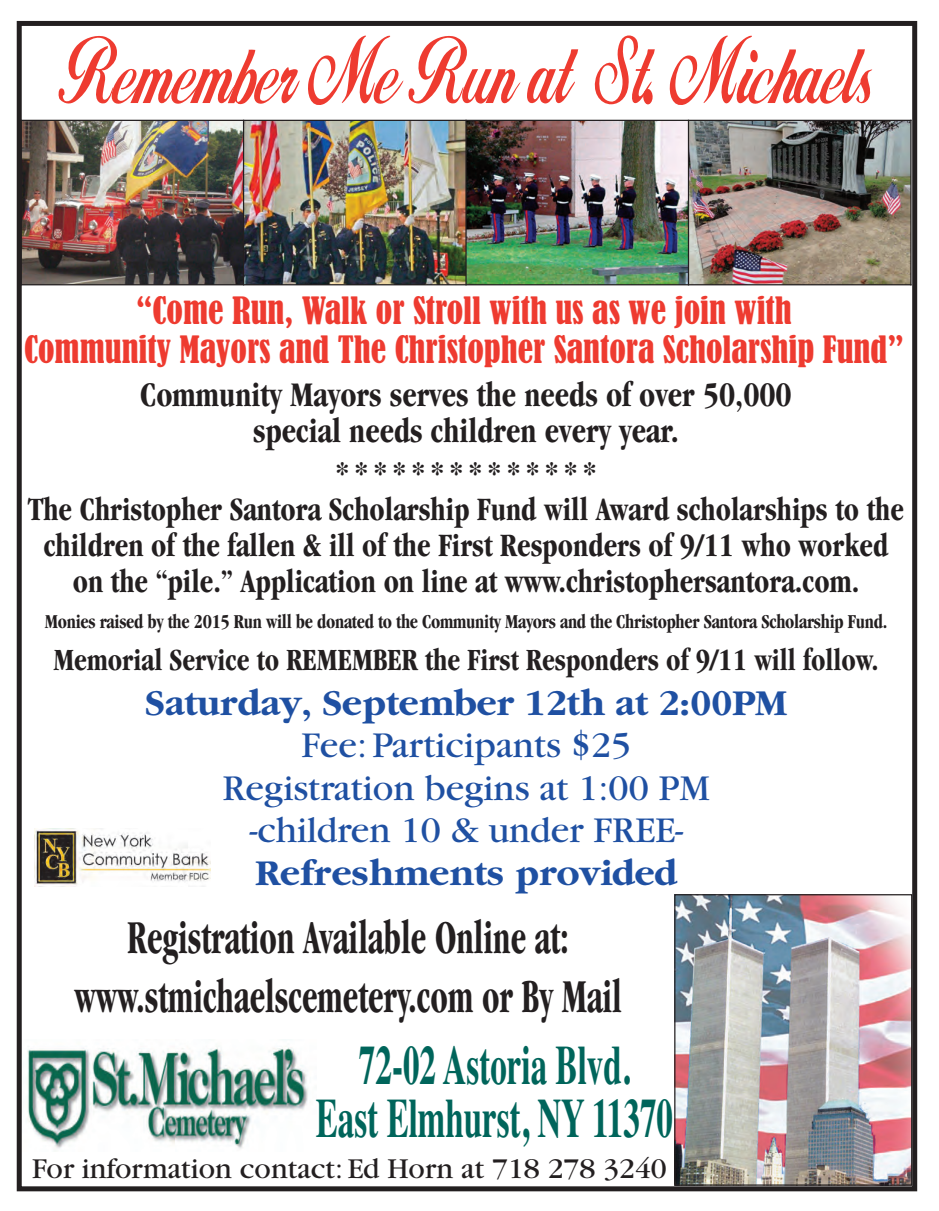
<style>
.page{position:relative;width:939px;height:1211px;background:#fff}
.page>*{position:absolute;margin:0;border:0;box-sizing:border-box;transform-origin:0 0}
.t1{font:96.62px "Alison";color:#ee3b30;scale:.61 1}
.t2{font:700 55.25px/52.5px "Times";color:#00655b;text-align:center;scale:.6 1}
.t3{font:700 condensed 48.75px/58.5px "Garamond";color:#231f20;text-align:center;scale:.72 1}
.t4{font:37.88px/42.5px "Garamond";color:#1f50a2;text-align:center}
.t5{font:700 37.88px "Garamond";color:#1554a5}
.t6{font:37.88px "Garamond";color:#1554a5}
.t7{font:700 condensed 35.75px/35.8px "Garamond";color:#231f20;text-align:center;scale:.9 1}
.t8{font:condensed 35px/38.8px "Bernard";color:#ee3b30;text-align:center}
.t9{font:700 condensed 33.75px/35.8px "Garamond";color:#231f20;text-align:center;scale:.9 1}
.t10{font:700 condensed 31.88px "Garamond";color:#231f20;scale:.9 1}
.t11{font:30px "Garamond";color:#231f20}
.t12{font:700 condensed 20.38px "Garamond";letter-spacing:-.015em;color:#231f20;scale:.9 1}
</style>
<div class="page">
<img style="left:27px;top:1047px;width:281px;height:102px">
<img style="left:676px;top:896px;width:234px;height:287px">
<div style="left:674px;top:894px;width:238px;height:291px;border:1px solid #231f20"></div>
<img style="left:23px;top:121px;width:220px;height:163px">
<img style="left:244px;top:121px;width:221px;height:163px">
<img style="left:466px;top:121px;width:222px;height:163px">
<img style="left:689px;top:121px;width:221px;height:163px">
<hr style="left:243px;top:120px;width:1px;height:165px;background:#231f20">
<hr style="left:465px;top:120px;width:1px;height:165px;background:#231f20">
<hr style="left:688px;top:120px;width:1px;height:165px;background:#231f20">
<hr style="left:910px;top:120px;width:1px;height:165px;background:#231f20">
<hr style="left:20px;top:120px;width:891px;height:1px;background:#231f20">
<hr style="left:20px;top:284px;width:891px;height:1px;background:#231f20">
<div style="left:17px;top:21px;width:900px;height:1170px;border:5px solid #231f20"></div>
<img style="left:34px;top:828px;width:176px;height:58px">
<h1 class="t1" style="left:58px;top:9px;width:1336px">Remember Me Run at St. Michael s</h1>
<p class="t8" style="left:24px;top:293px;width:881px">“Come Run, Walk or Stroll with us as we join with<br>Community Mayors and The Christopher Santora Scholarship Fund”</p>
<p class="t7" style="left:140px;top:380px;width:725px">Community Mayors serves the needs of over 50,000 special needs children every year.</p>
<p class="t7" style="left:336px;top:458px;width:290px">**************</p>
<p class="t9" style="left:28px;top:494px;width:974px">The Christopher Santora Scholarship Fund will Award scholarships to the children of the fallen &amp; ill of the First Responders of 9/11 who worked on the “pile.” Application on line at www.christophersantora.com.</p>
<p class="t12" style="left:45px;top:613px;width:937px">Monies raised by the 2015 Run will be donated to the Community Mayors and the Christopher Santora Scholarship Fund.</p>
<p class="t10" style="left:53px;top:647px;width:918px">Memorial Service to REMEMBER the First Responders of 9/11 will follow.</p>
<p class="t5" style="left:145px;top:680px;width:644px">Saturday, September 12th at 2:00PM</p>
<p class="t4" style="left:223px;top:727px;width:488px">Fee: Participants $25<br>Registration begins at 1:00 PM -children 10 &amp; under FREE-</p>
<p class="t6" style="left:213px;top:776px;width:508px">Registration begins at 10:00 AM</p>
<p class="t5" style="left:255px;top:851px;width:424px">Refreshments provided</p>
<h3 class="t3" style="left:75px;top:912px;width:761px">Registration Available Online at: www.stmichaelscemetery.com or By Mail</h3>
<h2 class="t2" style="left:316px;top:1039px;width:596px">72-02 Astoria Blvd.<br>East Elmhurst, NY 11370</h2>
<p class="t11" style="left:32px;top:1157px;width:636px">For information contact: Ed Horn at 718 278 3240</p>
</div>
